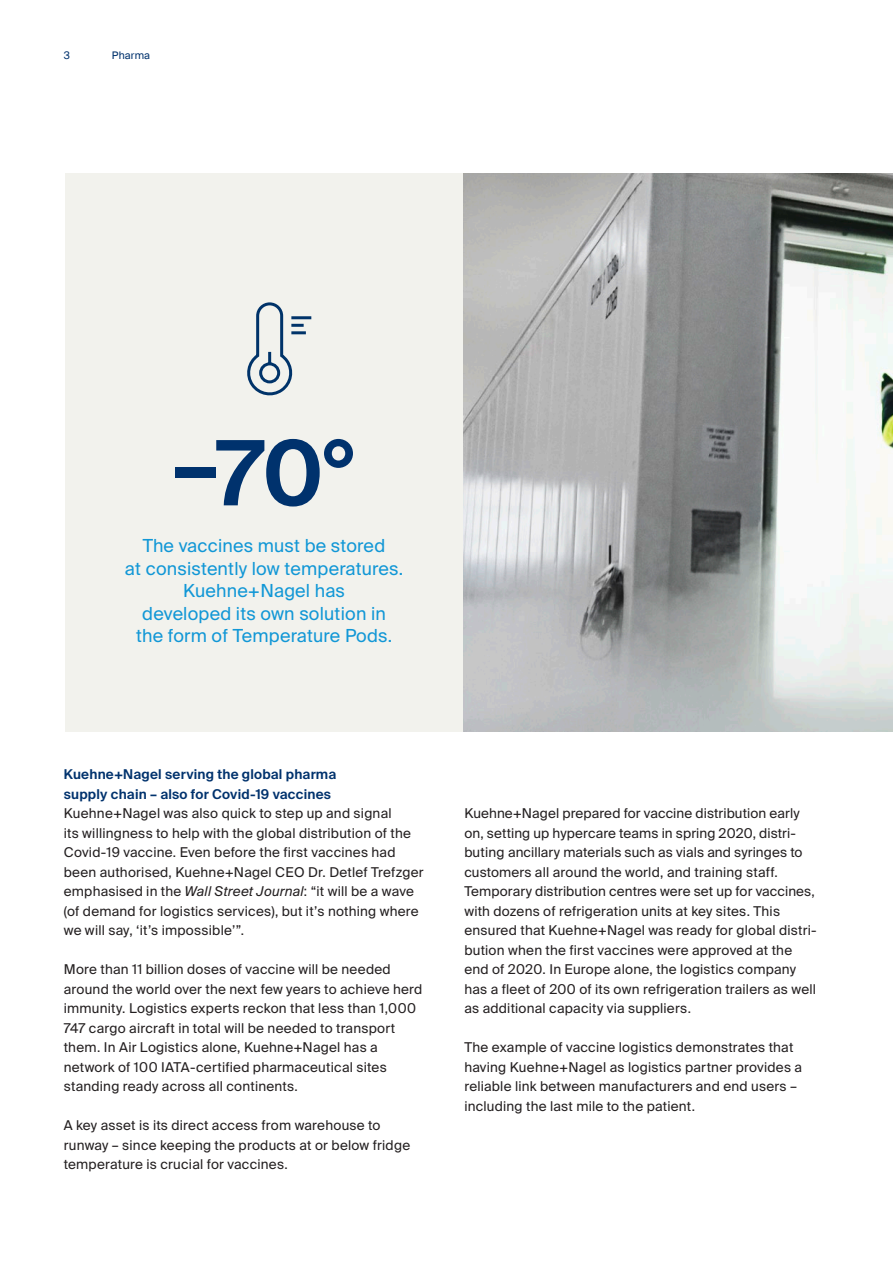
<style>
.page{position:relative;width:893px;height:1263px;background:#fff}
.page>*{position:absolute;margin:0;border:0;box-sizing:border-box;transform-origin:0 0}
.t1{font:600 90px "Suisse Intl";color:#00326d}
.t2{font:18px/22.5px "Suisse Intl";letter-spacing:.01em;color:#1197d6;text-align:center}
.t3{font:13.5px/19.5px "Suisse Intl";letter-spacing:.015em;color:#231f20}
.t4{font:600 13.5px/19.5px "Suisse Intl";letter-spacing:.015em;color:#00326d}
.t5{font:10.5px "Suisse Intl";letter-spacing:.01em;color:#00326d}
.s1{font-style:italic}
</style>
<div class="page">
<img style="left:463px;top:173px;width:430px;height:558px">
<div style="left:65px;top:173px;width:397px;height:558px;background:#f2f2ed"></div>
<svg style="left:247px;top:302px;width:65px;height:94px"></svg>
<p class="t5" style="left:64px;top:50px;width:8px">3</p>
<p class="t5" style="left:112px;top:50px;width:40px">Pharma</p>
<h1 class="t1" style="left:173px;top:421px;width:182px">–70°</h1>
<h2 class="t2" style="left:125px;top:535px;width:280px">The vaccines must be stored<br>at consistently low temperatures.<br>Kuehne+Nagel has<br>developed its own solution in<br>the form of Temperature Pods.</h2>
<p class="t4" style="left:64px;top:765px;width:274px">Kuehne+Nagel serving the global pharma supply chain – also for Covid-19 vaccines</p>
<p class="t3" style="left:64px;top:804px;width:361px">Kuehne+Nagel was also quick to step up and signal<br>its willingness to help with the global distribution of the Covid-19 vaccine. Even before the first vaccines had been authorised, Kuehne+Nagel CEO Dr. Detlef Trefzger emphasised in the <span class="s1">Wall Street Journal</span>: “it will be a wave (of demand for logistics services), but it’s nothing where we will say, ‘it’s impossible’”.</p>
<p class="t3" style="left:64px;top:960px;width:360px">More than 11 billion doses of vaccine will be needed around the world over the next few years to achieve herd immunity. Logistics experts reckon that less than 1,000<br>747 cargo aircraft in total will be needed to transport them. In Air Logistics alone, Kuehne+Nagel has a network of 100 IATA-certified pharmaceutical sites standing ready across all continents.</p>
<p class="t3" style="left:64px;top:1116px;width:348px">A key asset is its direct access from warehouse to runway – since keeping the products at or below fridge temperature is crucial for vaccines.</p>
<p class="t3" style="left:464px;top:804px;width:354px">Kuehne+Nagel prepared for vaccine distribution early on, setting up hypercare teams in spring 2020, distri&shy;buting ancillary materials such as vials and syringes to customers all around the world, and training staff.<br>Temporary distribution centres were set up for vaccines, with dozens of refrigeration units at key sites. This ensured that Kuehne+Nagel was ready for global distri&shy;bution when the first vaccines were approved at the end of 2020. In Europe alone, the logistics company has a fleet of 200 of its own refrigeration trailers as well as additional capacity via suppliers.</p>
<p class="t3" style="left:464px;top:1038px;width:339px">The example of vaccine logistics demonstrates that having Kuehne+Nagel as logistics partner provides a reliable link between manufacturers and end users – including the last mile to the patient.</p>
</div>
